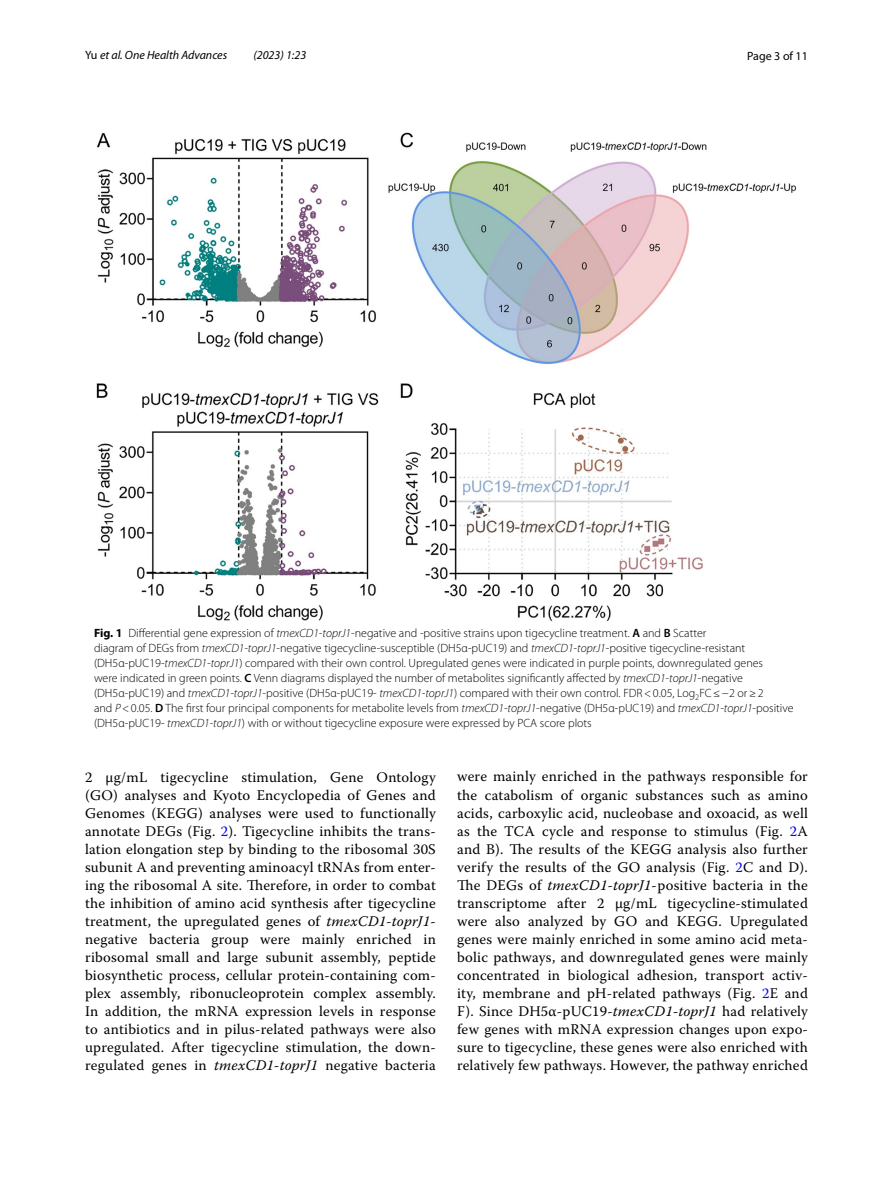
<style>
.page{position:relative;width:893px;height:1187px;background:#fff}
.page>*{position:absolute;margin:0;border:0;box-sizing:border-box;transform-origin:0 0}
.t1{font:14.7px/18px "Warnock Pro";letter-spacing:.015em;color:#000;text-align:justify}
.t2{font:300 12px/15px "Myriad Pro";color:#000}
.t3{font:italic 12px "Myriad Pro";color:#000}
.t4{font:12px "Myriad Pro";color:#000}
.s1{font-style:normal}
.s2{font-weight:700}
.s3{font-style:italic}
.s4{font-weight:600}
.s5{color:#00f}
</style>
<div class="page">
<img style="left:96px;top:133px;width:701px;height:489px">
<p class="t3" style="left:85px;top:48px;width:144px"><span class="s1">Yu</span> et al. One Health Advances</p>
<p class="t3" style="left:253px;top:48px;width:54px">(2023) 1:23</p>
<p class="t4" style="left:747px;top:48px;width:62px">Page 3 of 11</p>
<p class="t2" style="left:94px;top:625px;width:701px"><span class="s2">Fig. 1</span> Differential gene expression of <span class="s3">tmexCD1-toprJ1</span>-negative and -positive strains upon tigecycline treatment. <span class="s4">A</span> and <span class="s4">B</span> Scatter<br>diagram of DEGs from <span class="s3">tmexCD1-toprJ1</span>-negative tigecycline-susceptible (DH5α-pUC19) and <span class="s3">tmexCD1-toprJ1</span>-positive tigecycline-resistant (DH5α-pUC19-<span class="s3">tmexCD1-toprJ1</span>) compared with their own control. Upregulated genes were indicated in purple points, downregulated genes<br>were indicated in green points. <span class="s4">C</span> Venn diagrams displayed the number of metabolites significantly affected by <span class="s3">tmexCD1-toprJ1</span>-negative (DH5α-pUC19) and <span class="s3">tmexCD1-toprJ1</span>-positive (DH5α-pUC19- <span class="s3">tmexCD1-toprJ1</span>) compared with their own control. FDR&lt;0.05, Log<sub>2</sub>FC≤−2 or≥2<br>and <span class="s3">P</span>&lt;0.05. <span class="s4">D</span> The first four principal components for metabolite levels from <span class="s3">tmexCD1-toprJ1</span>-negative (DH5α-pUC19) and <span class="s3">tmexCD1-toprJ1</span>-positive (DH5α-pUC19- <span class="s3">tmexCD1-toprJ1</span>) with or without tigecycline exposure were expressed by PCA score plots</p>
<p class="t1" style="left:85px;top:767px;width:352px">2 μg/mL tigecycline stimulation, Gene Ontology (GO) analyses and Kyoto Encyclopedia of Genes and Genomes (KEGG) analyses were used to functionally annotate DEGs (Fig. <span class="s5">2</span>). Tigecycline inhibits the trans&shy;lation elongation step by binding to the ribosomal 30S subunit A and preventing aminoacyl tRNAs from enter&shy;ing the ribosomal A site. Therefore, in order to combat the inhibition of amino acid synthesis after tigecycline treatment, the upregulated genes of <span class="s3">tmexCD1-toprJ1</span>- negative bacteria group were mainly enriched in ribosomal small and large subunit assembly, peptide biosynthetic process, cellular protein-containing com&shy;plex assembly, ribonucleoprotein complex assembly.<br>In addition, the mRNA expression levels in response to antibiotics and in pilus-related pathways were also upregulated. After tigecycline stimulation, the down&shy;regulated genes in <span class="s3">tmexCD1-toprJ1</span> negative bacteria</p>
<p class="t1" style="left:457px;top:767px;width:352px">were mainly enriched in the pathways responsible for the catabolism of organic substances such as amino acids, carboxylic acid, nucleobase and oxoacid, as well as the TCA cycle and response to stimulus (Fig. <span class="s5">2</span>A and B). The results of the KEGG analysis also further verify the results of the GO analysis (Fig. <span class="s5">2</span>C and D).<br>The DEGs of <span class="s3">tmexCD1-toprJ1</span>-positive bacteria in the transcriptome after 2 μg/mL tigecycline-stimulated were also analyzed by GO and KEGG. Upregulated genes were mainly enriched in some amino acid meta&shy;bolic pathways, and downregulated genes were mainly concentrated in biological adhesion, transport activ&shy;ity, membrane and pH-related pathways (Fig. <span class="s5">2</span>E and F). Since DH5α-pUC19-<span class="s3">tmexCD1-toprJ1</span> had relatively few genes with mRNA expression changes upon expo&shy;sure to tigecycline, these genes were also enriched with relatively few pathways. However, the pathway enriched</p>
</div>
